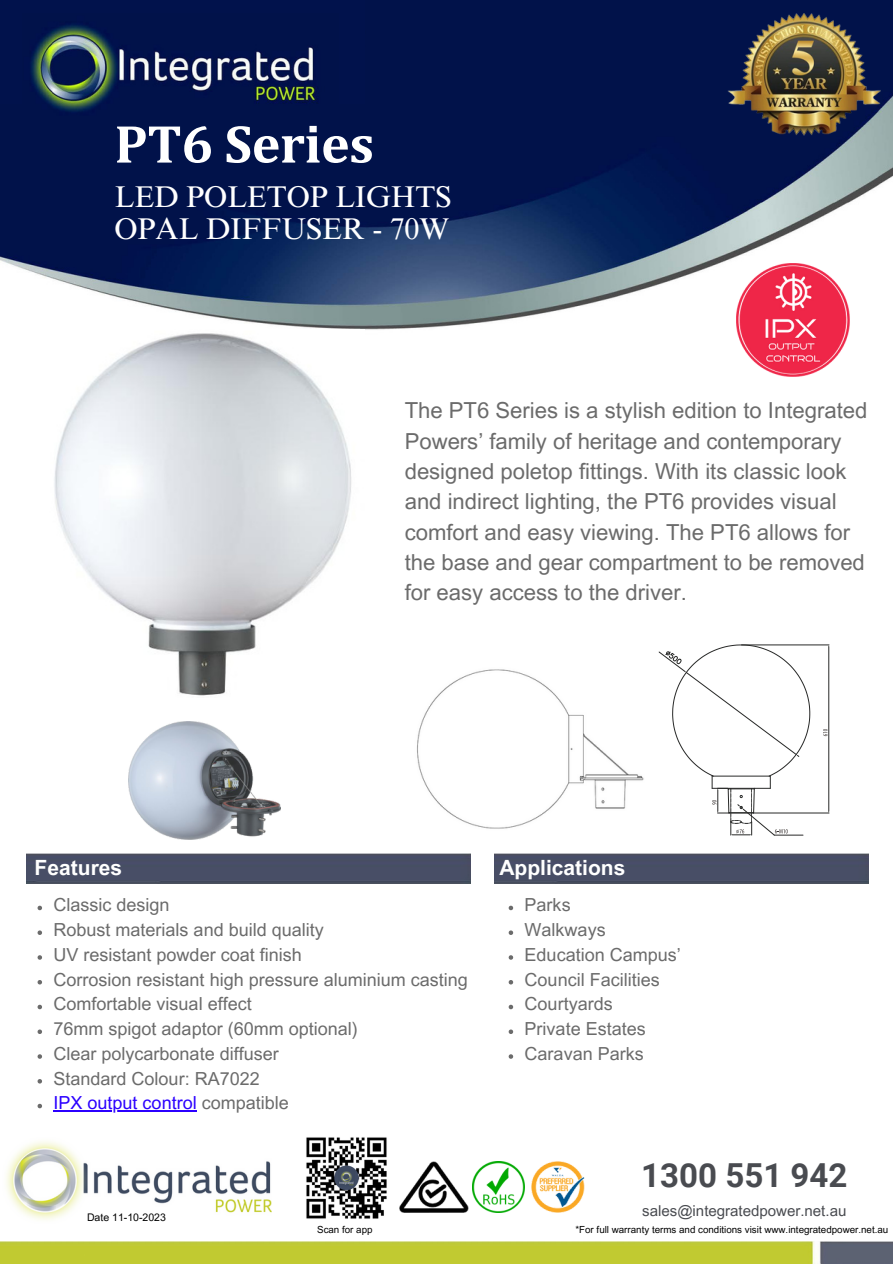
<style>
.page{position:relative;width:893px;height:1264px;background:#fff}
.page>*{position:absolute;margin:0;border:0;box-sizing:border-box;transform-origin:0 0}
.t1{font:700 54px "Cambria";letter-spacing:-.01em;color:#fff}
.t2{font:700 33px "Roboto";color:#494b50}
.t3{font:30px/32.7px "Times NRMT Pro";letter-spacing:-.005em;color:#fff}
.t4{font:22.05px/30.3px "Arial MT Pro";color:#6b6b6b}
.t5{font:700 21px "Arial MT Pro";color:#fff}
.t6{font:18px "Arial MT Pro";color:#6b6b6b}
.t7{font:18px "Arial MT Pro";color:#2b00ff}
.t8{font:15px "Arial MT Pro";color:#494b50}
.t9{font:10.5px "Arial MT Pro";color:#000}
.t10{font:9.75px "Arial MT Pro";color:#000}
.s1{color:#6b6b6b}
</style>
<div class="page">
<img style="left:0;top:0;width:892px;height:330px">
<div style="left:0;top:0;width:365px;height:103px;background:#01124c"></div>
<img style="left:23px;top:25px;width:315px;height:99px">
<img style="left:727px;top:14px;width:153px;height:121px">
<img style="left:6px;top:1141px;width:265px;height:79px">
<img style="left:0;top:1241px;width:892px;height:22px">
<img style="left:472px;top:1161px;width:52px;height:51px">
<img style="left:399px;top:1161px;width:69px;height:51px">
<img style="left:531px;top:1161px;width:53px;height:51px">
<img style="left:306px;top:1137px;width:81px;height:82px">
<img style="left:26px;top:853px;width:445px;height:30px">
<img style="left:494px;top:853px;width:374px;height:30px">
<hr style="left:741px;top:644px;width:88px;height:1px;background:#282928">
<hr style="left:753px;top:812px;width:76px;height:1px;background:#282928">
<hr style="left:828px;top:646px;width:1px;height:165px;background:#282928">
<svg style="left:823px;top:729px;width:4px;height:7px"></svg>
<svg style="left:658px;top:644px;width:152px;height:192px"></svg>
<img style="left:128px;top:721px;width:152px;height:118px">
<img style="left:417px;top:669px;width:227px;height:160px">
<img style="left:44px;top:329px;width:320px;height:367px">
<div style="left:78px;top:640px;width:60px;height:39px;background:#fff"></div>
<svg style="left:508px;top:905px;width:5px;height:5px"></svg>
<svg style="left:508px;top:930px;width:5px;height:5px"></svg>
<svg style="left:508px;top:955px;width:5px;height:4px"></svg>
<svg style="left:508px;top:980px;width:5px;height:4px"></svg>
<svg style="left:508px;top:1004px;width:5px;height:5px"></svg>
<svg style="left:508px;top:1029px;width:5px;height:5px"></svg>
<svg style="left:508px;top:1054px;width:5px;height:4px"></svg>
<img style="left:733px;top:260px;width:119px;height:117px">
<svg style="left:38px;top:905px;width:4px;height:5px"></svg>
<svg style="left:38px;top:930px;width:4px;height:5px"></svg>
<svg style="left:38px;top:955px;width:4px;height:4px"></svg>
<svg style="left:38px;top:980px;width:4px;height:4px"></svg>
<svg style="left:38px;top:1004px;width:4px;height:5px"></svg>
<svg style="left:38px;top:1029px;width:4px;height:5px"></svg>
<svg style="left:38px;top:1054px;width:4px;height:4px"></svg>
<svg style="left:38px;top:1079px;width:4px;height:4px"></svg>
<svg style="left:38px;top:1103px;width:4px;height:5px"></svg>
<hr style="left:53px;top:1110px;width:144px;height:1px;background:#2b00ff">
<p class="t1" style="left:114px;top:111px;width:261px">PT6 Series</p>
<p class="t3" style="left:114px;top:184px;width:339px">LED POLETOP LIGHTS<br>OPAL DIFFUSER - 70W</p>
<p class="t4" style="left:404px;top:398px;width:464px">The PT6 Series is a stylish edition to Integrated Powers’ family of heritage and contemporary designed poletop fittings. With its classic look and indirect lighting, the PT6 provides visual comfort and easy viewing. The PT6 allows for the base and gear compartment to be removed for easy access to the driver.</p>
<p class="t5" style="left:35px;top:859px;width:89px">Features</p>
<p class="t5" style="left:499px;top:859px;width:127px">Applications</p>
<p class="t6" style="left:524px;top:898px;width:48px">Parks</p>
<p class="t6" style="left:524px;top:923px;width:83px">Walkways</p>
<p class="t6" style="left:524px;top:947px;width:158px">Education Campus’</p>
<p class="t6" style="left:524px;top:972px;width:137px">Council Facilities</p>
<p class="t6" style="left:524px;top:997px;width:90px">Courtyards</p>
<p class="t6" style="left:524px;top:1022px;width:123px">Private Estates</p>
<p class="t6" style="left:524px;top:1046px;width:121px">Caravan Parks</p>
<p class="t6" style="left:53px;top:898px;width:118px">Classic design</p>
<p class="t6" style="left:53px;top:923px;width:272px">Robust materials and build quality</p>
<p class="t6" style="left:53px;top:947px;width:250px">UV resistant powder coat finish</p>
<p class="t6" style="left:53px;top:972px;width:416px">Corrosion resistant high pressure aluminium casting</p>
<p class="t6" style="left:53px;top:997px;width:200px">Comfortable visual effect</p>
<p class="t6" style="left:53px;top:1022px;width:306px">76mm spigot adaptor (60mm optional)</p>
<h3 class="t6" style="left:53px;top:1046px;width:227px">Clear polycarbonate diffuser</h3>
<p class="t6" style="left:53px;top:1071px;width:208px">Standard Colour: RA7022</p>
<p class="t7" style="left:53px;top:1096px;width:237px">IPX output control <span class="s1">compatible</span></p>
<p class="t9" style="left:87px;top:1213px;width:80px">Date 11-10-2023</p>
<p class="t2" style="left:641px;top:1156px;width:208px">1300 551 942</p>
<p class="t8" style="left:642px;top:1205px;width:205px">sales@integratedpower.net.au</p>
<h4 class="t10" style="left:317px;top:1225px;width:57px">Scan for app</h4>
<p class="t10" style="left:575px;top:1225px;width:314px">*For full warranty terms and conditions visit www.integratedpower.net.au</p>
</div>
